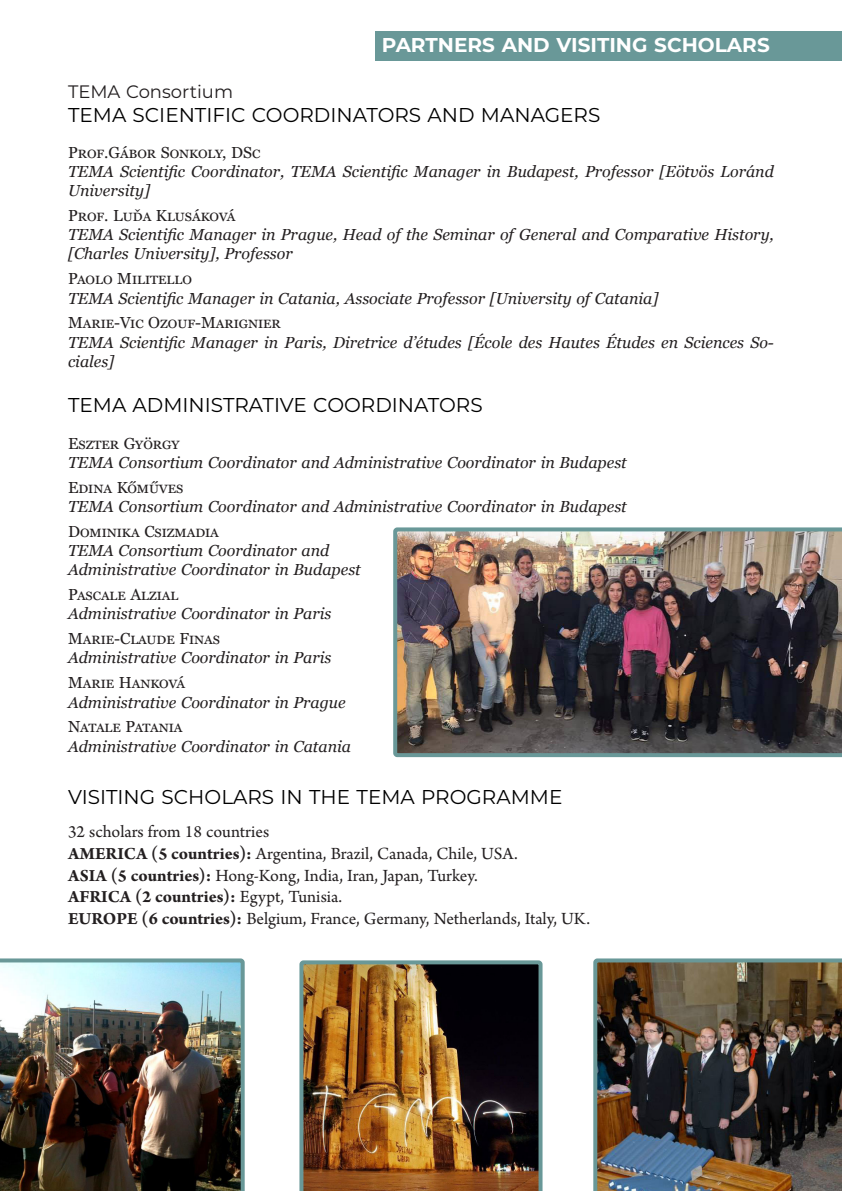
<style>
.page{position:relative;width:842px;height:1191px;background:#fff}
.page>*{position:absolute;margin:0;border:0;box-sizing:border-box;transform-origin:0 0}
.title_exp{font:20px "Montserrat";color:#000}
.t1{font:700 20px "Montserrat";color:#fff}
.body{font:18px "Arno Pro";letter-spacing:-.005em;color:#231f20}
.body-2{font:700 18px "Arno Pro";color:#231f20}
.body_title_up{font:18px "Montserrat";color:#231f20}
.body_exc_italic_normal{font:italic 16px/19.2px "Georgia";color:#231f20}
.body_exc_name{font:16px "Georgia";color:#231f20}
.body_exc_italic{font:italic 16px "Georgia";color:#231f20}
.s1{font-weight:700}
.s2{font-weight:400}
</style>
<div class="page">
<div style="left:376px;top:32px;width:466px;height:29px;background:#699898"></div>
<img style="left:393px;top:527px;width:449px;height:230px">
<img style="left:0;top:958px;width:245px;height:233px">
<img style="left:593px;top:958px;width:249px;height:233px">
<img style="left:299px;top:960px;width:243px;height:231px">
<p class="t1" style="left:382px;top:31px;width:389px">PARTNERS AND VISITING SCHOLARS</p>
<p class="body_title_up" style="left:68px;top:79px;width:167px">TEMA Consortium</p>
<p class="title_exp" style="left:68px;top:101px;width:534px">TEMA SCIENTIFIC COORDINATORS AND MANAGERS</p>
<p class="body_exc_name" style="left:68px;top:143px;width:194px">Prof.Gábor Sonkoly, DSc</p>
<p class="body_exc_italic_normal" style="left:68px;top:162px;width:707px">TEMA Scientific Coordinator, TEMA Scientific Manager in Budapest, Professor [Eötvös Loránd<br>University]</p>
<p class="body_exc_name" style="left:68px;top:206px;width:169px">Prof. Luďa Klusáková</p>
<p class="body_exc_italic_normal" style="left:68px;top:225px;width:707px">TEMA Scientific Manager in Prague, Head of the Seminar of General and Comparative History, [Charles University], Professor</p>
<p class="body_exc_name" style="left:68px;top:269px;width:125px">Paolo Militello</p>
<p class="body_exc_italic_normal" style="left:68px;top:288px;width:592px">TEMA Scientific Manager in Catania, Associate Professor [University of Catania]</p>
<p class="body_exc_name" style="left:68px;top:313px;width:214px">Marie-Vic Ozouf-Marignier</p>
<p class="body_exc_italic_normal" style="left:68px;top:333px;width:707px">TEMA Scientific Manager in Paris, Diretrice d’études [École des Hautes Études en Sciences So&shy;ciales]</p>
<p class="title_exp" style="left:68px;top:391px;width:416px">TEMA ADMINISTRATIVE COORDINATORS</p>
<p class="body_exc_name" style="left:68px;top:433px;width:113px">Eszter György</p>
<p class="body_exc_italic_normal" style="left:68px;top:453px;width:560px">TEMA Consortium Coordinator and Administrative Coordinator in Budapest</p>
<p class="body_exc_name" style="left:68px;top:477px;width:117px">Edina Kőműves</p>
<p class="body_exc_italic_normal" style="left:68px;top:497px;width:560px">TEMA Consortium Coordinator and Administrative Coordinator in Budapest</p>
<p class="body_exc_name" style="left:68px;top:521px;width:152px">Dominika Csizmadia</p>
<p class="body_exc_italic_normal" style="left:68px;top:541px;width:263px">TEMA Consortium Coordinator and</p>
<p class="body_exc_italic_normal" style="left:68px;top:560px;width:294px">Administrative Coordinator in Budapest</p>
<p class="body_exc_name" style="left:68px;top:585px;width:112px">Pascale Alzial</p>
<p class="body_exc_italic" style="left:68px;top:604px;width:265px">Administrative Coordinator in Paris</p>
<p class="body_exc_name" style="left:68px;top:629px;width:153px">Marie-Claude Finas</p>
<p class="body_exc_italic" style="left:68px;top:648px;width:265px">Administrative Coordinator in Paris</p>
<p class="body_exc_name" style="left:68px;top:673px;width:118px">Marie Hanková</p>
<p class="body_exc_italic" style="left:68px;top:692px;width:279px">Administrative Coordinator in Prague</p>
<p class="body_exc_name" style="left:68px;top:717px;width:116px">Natale Patania</p>
<p class="body_exc_italic" style="left:68px;top:736px;width:284px">Administrative Coordinator in Catania</p>
<p class="title_exp" style="left:68px;top:783px;width:496px">VISITING SCHOLARS IN THE TEMA PROGRAMME</p>
<p class="body" style="left:68px;top:821px;width:203px">32 scholars from 18 countries</p>
<p class="body" style="left:68px;top:843px;width:451px"><span class="s1">AMERICA (5 countries):</span> Argentina, Brazil, Canada, Chile, USA.</p>
<p class="body" style="left:68px;top:865px;width:411px"><span class="s1">ASIA (5 countries):</span> Hong-Kong, India, Iran, Japan, Turkey.</p>
<p class="body-2" style="left:68px;top:886px;width:276px">AFRICA (2 countries): <span class="s2">Egypt, Tunisia.</span></p>
<p class="body" style="left:68px;top:908px;width:523px"><span class="s1">EUROPE (6 countries):</span> Belgium, France, Germany, Netherlands, Italy, UK.</p>
</div>
